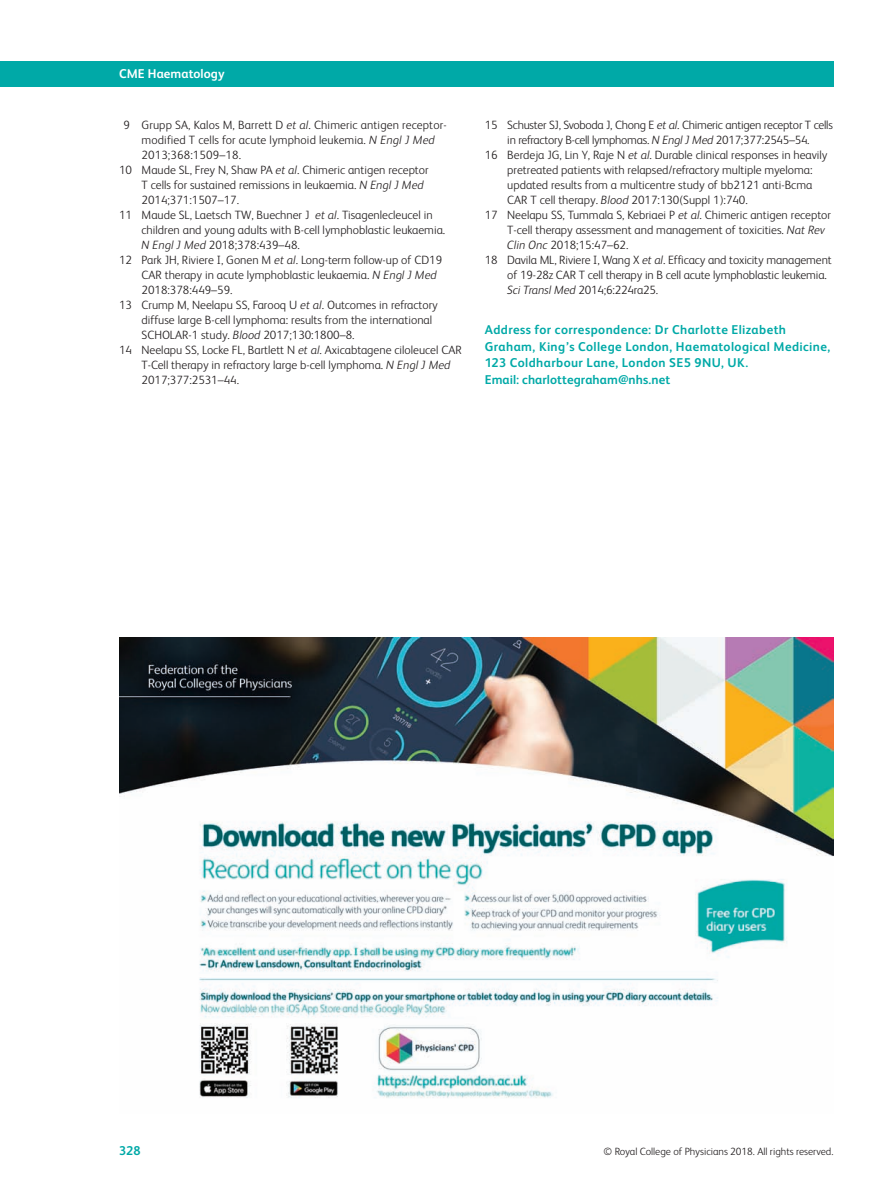
<style>
.page{position:relative;width:893px;height:1191px;background:#fff}
.page>*{position:absolute;margin:0;border:0;box-sizing:border-box;transform-origin:0 0}
.t1{font:700 12.75px/16.5px "FS Albert";letter-spacing:.03em;color:#00a9a7}
.t2{font:700 12.75px "FS Albert";letter-spacing:.005em;color:#fff}
.t3{font:300 12px "FS Albert";color:#231f20}
.t4{font:300 12px "FS Albert";letter-spacing:-.02em;color:#231f20}
.t5{font:300 10.5px "FS Albert";color:#231f20}
.s1{font-style:italic}
</style>
<div class="page">
<div style="left:0;top:62px;width:833px;height:25px;background:#00a9a7"></div>
<img style="left:119px;top:637px;width:714px;height:461px">
<p class="t2" style="left:119px;top:68px;width:107px">CME Haematology</p>
<p class="t3" style="left:124px;top:120px;width:325px">9 Grupp SA , Kalos M , Barrett D <span class="s1">et al</span> . Chimeric antigen receptor-</p>
<p class="t3" style="left:142px;top:135px;width:295px">modified T cells for acute lymphoid leukemia . <span class="s1">N Engl J Med</span></p>
<p class="t3" style="left:142px;top:150px;width:101px">2013 ; 368 : 1509 – 18 .</p>
<p class="t3" style="left:119px;top:165px;width:311px">10 Maude SL , Frey N , Shaw PA <span class="s1">et al</span> . Chimeric antigen receptor</p>
<p class="t3" style="left:142px;top:180px;width:284px">T cells for sustained remissions in leukaemia . <span class="s1">N Engl J Med</span></p>
<p class="t3" style="left:142px;top:195px;width:99px">2014 ; 371 : 1507 – 17 .</p>
<p class="t3" style="left:119px;top:210px;width:315px">11 Maude SL , Laetsch TW , Buechner J <span class="s1">et al</span> . Tisagenlecleucel in</p>
<p class="t3" style="left:142px;top:225px;width:305px">children and young adults with B-cell lymphoblastic leukaemia .</p>
<p class="t3" style="left:142px;top:240px;width:160px"><span class="s1">N Engl J Med</span> 2018 ; 378 : 439 – 48 .</p>
<p class="t3" style="left:119px;top:255px;width:325px">12 Park JH , Riviere I , Gonen M <span class="s1">et al</span> . Long-term follow-up of CD19</p>
<p class="t3" style="left:142px;top:270px;width:297px">CAR therapy in acute lymphoblastic leukaemia . <span class="s1">N Engl J Med</span></p>
<p class="t3" style="left:142px;top:285px;width:93px">2018 : 378 : 449 – 59 .</p>
<p class="t3" style="left:119px;top:300px;width:320px">13 Crump M , Neelapu SS , Farooq U <span class="s1">et al</span> . Outcomes in refractory</p>
<p class="t3" style="left:142px;top:315px;width:292px">diffuse large B-cell lymphoma: results from the international</p>
<p class="t3" style="left:142px;top:330px;width:214px">SCHOLAR-1 study . <span class="s1">Blood</span> 2017 ; 130 : 1800 – 8 .</p>
<p class="t3" style="left:119px;top:345px;width:344px">14 Neelapu SS , Locke FL , Bartlett N <span class="s1">et al</span> . Axicabtagene ciloleucel CAR</p>
<p class="t3" style="left:142px;top:360px;width:311px">T-Cell therapy in refractory large b-cell lymphoma . <span class="s1">N Engl J Med</span></p>
<p class="t3" style="left:142px;top:375px;width:99px">2017 ; 377 : 2531 – 44 .</p>
<p class="t4" style="left:485px;top:120px;width:350px">15 Schuster SJ , Svoboda J , Chong E <span class="s1">et al</span> . Chimeric antigen receptor T cells</p>
<p class="t4" style="left:507px;top:135px;width:304px">in refractory B-cell lymphomas . <span class="s1">N Engl J Med</span> 2017 ; 377 : 2545 – 54 .</p>
<p class="t3" style="left:485px;top:150px;width:344px">16 Berdeja JG , Lin Y , Raje N <span class="s1">et al</span> . Durable clinical responses in heavily</p>
<p class="t3" style="left:507px;top:165px;width:307px">pretreated patients with relapsed/refractory multiple myeloma:</p>
<p class="t3" style="left:507px;top:180px;width:307px">updated results from a multicentre study of bb2121 anti-Bcma</p>
<p class="t3" style="left:507px;top:195px;width:242px">CAR T cell therapy . <span class="s1">Blood</span> 2017 : 130 ( Suppl 1 ): 740 .</p>
<p class="t3" style="left:485px;top:210px;width:348px">17 Neelapu SS , Tummala S , Kebriaei P <span class="s1">et al</span> . Chimeric antigen receptor</p>
<p class="t3" style="left:507px;top:225px;width:319px">T-cell therapy assessment and management of toxicities . <span class="s1">Nat Rev</span></p>
<p class="t3" style="left:507px;top:240px;width:123px"><span class="s1">Clin Onc</span> 2018 ; 15 : 47 – 62 .</p>
<p class="t3" style="left:485px;top:255px;width:348px">18 Davila ML , Riviere I , Wang X <span class="s1">et al</span> . Efficacy and toxicity management</p>
<p class="t3" style="left:507px;top:270px;width:321px">of 19-28z CAR T cell therapy in B cell acute lymphoblastic leukemia .</p>
<p class="t3" style="left:507px;top:285px;width:152px"><span class="s1">Sci Transl Med</span> 2014 ; 6 : 224ra25 .</p>
<p class="t1" style="left:485px;top:323px;width:347px">Address for correspondence: Dr Charlotte Elizabeth Graham, King’s College London, Haematological Medicine, 123 Coldharbour Lane, London SE5 9NU, UK.<br>Email: charlottegraham@nhs.net</p>
<p class="t1" style="left:119px;top:1143px;width:23px">328</p>
<p class="t5" style="left:604px;top:1147px;width:231px">© Royal College of Physicians 2018. All rights reserved.</p>
</div>
